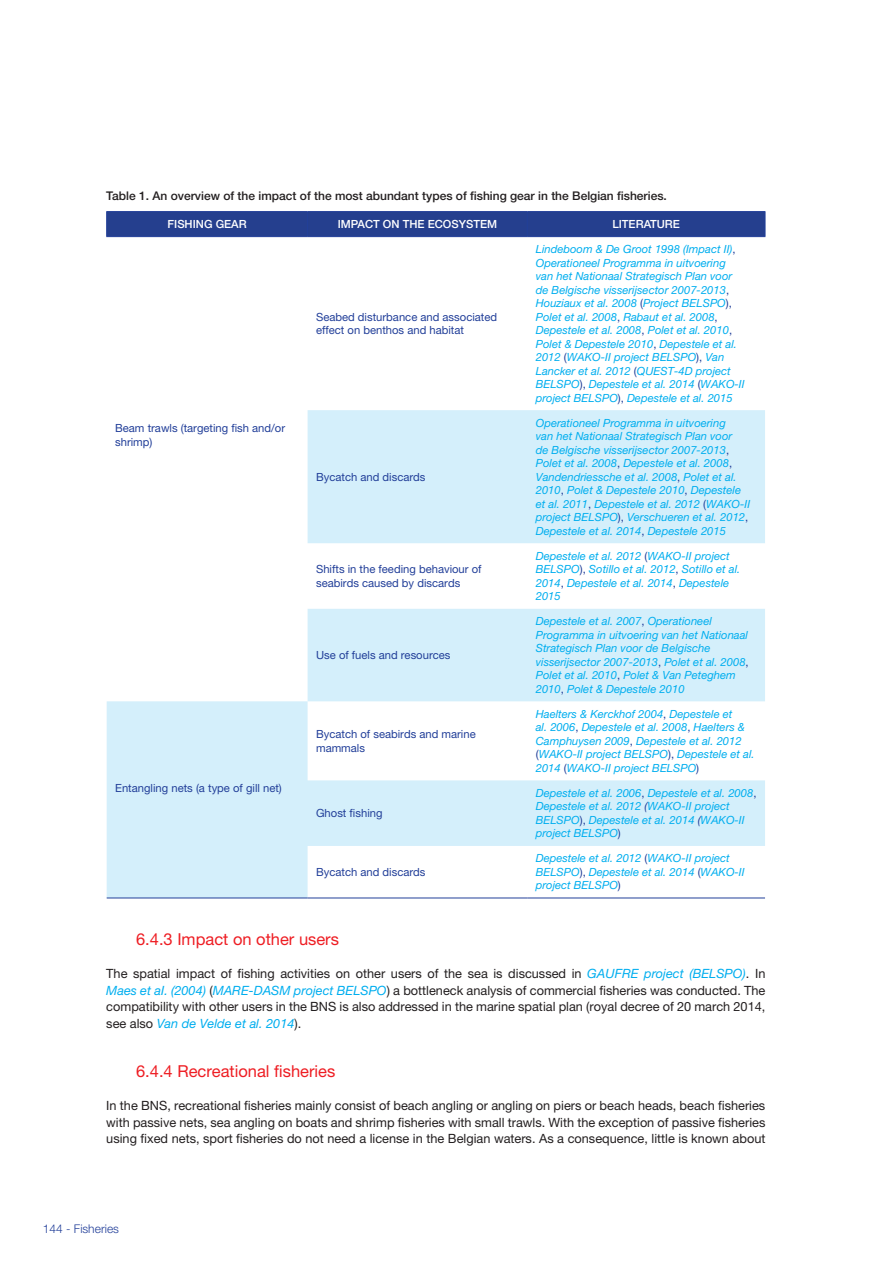
<style>
.page{position:relative;width:893px;height:1263px;background:#fff}
.page>*{position:absolute;margin:0;border:0;box-sizing:border-box;transform-origin:0 0}
.t1{font:16.5px "Helvetica Neue LT Pro";color:#ee1d23}
.Normal__Web{font:12.75px/16.5px "Helvetica Neue LT Pro";color:#231f20;text-align:justify}
.t2{font:500 12px "Helvetica Neue LT Pro";color:#231f20}
.t3{font:300 12px "Helvetica Neue LT Pro";color:#223f99}
.Normal__Web-2{font:italic 11.25px/13.5px "Helvetica Neue LT Pro";color:#00aeef}
.Normal__Web-3{font:11.25px/13.5px "Helvetica Neue LT Pro";color:#223f99}
.Normal__Web-4{font:500 11.25px "Helvetica Neue LT Pro";color:#fff}
.s1{font-style:normal;color:#223f99}
.s2{color:#223f99}
.s3{font-style:italic;color:#00aeef}
</style>
<div class="page">
<svg style="left:107px;top:410px;width:658px;height:488px;fill:#d4effb"></svg>
<hr style="left:527px;top:211px;width:238px;height:1px;background:#223f99">
<hr style="left:308px;top:211px;width:219px;height:1px;background:#223f99">
<hr style="left:308px;top:898px;width:219px;height:1px;background:#223f99">
<hr style="left:527px;top:898px;width:238px;height:1px;background:#223f99">
<hr style="left:107px;top:898px;width:201px;height:1px;background:#223f99">
<hr style="left:106px;top:211px;width:202px;height:1px;background:#223f99">
<div style="left:106px;top:212px;width:660px;height:25px;background:#253f8e"></div>
<hr style="left:106px;top:236px;width:202px;height:1px;background:#223f99">
<p class="t2" style="left:106px;top:188px;width:562px">Table 1. An overview of the impact of the most abundant types of fishing gear in the Belgian fisheries.</p>
<p class="Normal__Web-4" style="left:168px;top:217px;width:81px">FISHING GEAR</p>
<p class="Normal__Web-4" style="left:338px;top:217px;width:161px">IMPACT ON THE ECOSYSTEM</p>
<p class="Normal__Web-4" style="left:612px;top:217px;width:69px">LITERATURE</p>
<p class="Normal__Web-3" style="left:316px;top:310px;width:183px">Seabed disturbance and associated effect on benthos and habitat</p>
<p class="Normal__Web-3" style="left:115px;top:422px;width:171px">Beam trawls (targeting fish and/or shrimp)</p>
<p class="Normal__Web-3" style="left:316px;top:470px;width:111px">Bycatch and discards</p>
<p class="Normal__Web-3" style="left:115px;top:781px;width:168px">Entangling nets (a type of gill net)</p>
<p class="Normal__Web-3" style="left:316px;top:562px;width:167px">Shifts in the feeding behaviour of seabirds caused by discards</p>
<p class="Normal__Web-3" style="left:316px;top:648px;width:136px">Use of fuels and resources</p>
<p class="Normal__Web-3" style="left:316px;top:727px;width:161px">Bycatch of seabirds and marine mammals</p>
<p class="Normal__Web-3" style="left:316px;top:806px;width:68px">Ghost fishing</p>
<p class="Normal__Web-3" style="left:316px;top:865px;width:111px">Bycatch and discards</p>
<p class="Normal__Web-2" style="left:536px;top:242px;width:210px">Lindeboom &amp; De Groot 1998 (Impact II)<span class="s1">, </span>Operationeel Programma in uitvoering van het Nationaal Strategisch Plan voor de Belgische visserijsector 2007-2013<span class="s1">, </span>Houziaux et al. 2008 <span class="s1">(</span>Project BELSPO<span class="s1">), </span>Polet et al. 2008<span class="s1">,</span> Rabaut et al. 2008<span class="s1">, </span>Depestele et al. 2008<span class="s1">,</span> Polet et al. 2010<span class="s1">, </span>Polet &amp; Depestele 2010<span class="s1">,</span> Depestele et al.<br>2012 <span class="s1">(</span>WAKO-II project BELSPO<span class="s1">),</span> Van Lancker et al. 2012 <span class="s1">(</span>QUEST-4D project BELSPO<span class="s1">),</span> Depestele et al. 2014 <span class="s1">(</span>WAKO-II project BELSPO<span class="s1">),</span> Depestele et al. 2015</p>
<p class="Normal__Web-2" style="left:536px;top:416px;width:216px">Operationeel Programma in uitvoering<br>van het Nationaal Strategisch Plan voor<br>de Belgische visserijsector 2007-2013<span class="s1">, </span>Polet et al. 2008<span class="s1">,</span> Depestele et al. 2008<span class="s1">, </span>Vandendriessche et al. 2008<span class="s1">,</span> Polet et al.<br>2010<span class="s1">,</span> Polet &amp; Depestele 2010<span class="s1">,</span> Depestele et al. 2011<span class="s1">,</span> Depestele et al. 2012 <span class="s1">(</span>WAKO-II project BELSPO<span class="s1">),</span> Verschueren et al. 2012<span class="s1">, </span>Depestele et al. 2014<span class="s1">,</span> Depestele 2015</p>
<p class="Normal__Web-2" style="left:536px;top:549px;width:206px">Depestele et al. 2012 <span class="s1">(</span>WAKO-II project<br>BELSPO<span class="s1">),</span> Sotillo et al. 2012<span class="s1">,</span> Sotillo et al.<br>2014<span class="s1">,</span> Depestele et al. 2014<span class="s1">,</span> Depestele<br>2015</p>
<p class="Normal__Web-2" style="left:536px;top:614px;width:214px">Depestele et al. 2007<span class="s1">,</span> Operationeel Programma in uitvoering van het Nationaal Strategisch Plan voor de Belgische visserijsector 2007-2013<span class="s1">,</span> Polet et al. 2008<span class="s1">, </span>Polet et al. 2010<span class="s1">,</span> Polet &amp; Van Peteghem 2010<span class="s1">,</span> Polet &amp; Depestele 2010</p>
<p class="Normal__Web-2" style="left:536px;top:707px;width:220px">Haelters &amp; Kerckhof 2004<span class="s1">,</span> Depestele et<br>al. 2006<span class="s1">,</span> Depestele et al. 2008<span class="s1">,</span> Haelters &amp; Camphuysen 2009<span class="s1">,</span> Depestele et al. 2012 <span class="s1">(</span>WAKO-II project BELSPO<span class="s1">),</span> Depestele et al.<br>2014 <span class="s1">(</span>WAKO-II project BELSPO<span class="s1">)</span></p>
<p class="Normal__Web-2" style="left:536px;top:786px;width:222px">Depestele et al. 2006<span class="s1">,</span> Depestele et al. 2008<span class="s1">, </span>Depestele et al. 2012 <span class="s2">(</span>WAKO-II project BELSPO<span class="s1">),</span> Depestele et al. 2014 <span class="s2">(</span>WAKO-II project BELSPO<span class="s1">)</span></p>
<p class="Normal__Web-2" style="left:536px;top:851px;width:210px">Depestele et al. 2012 <span class="s1">(</span>WAKO-II project<br>BELSPO<span class="s1">),</span> Depestele et al. 2014 <span class="s1">(</span>WAKO-II project BELSPO<span class="s1">)</span></p>
<p class="t1" style="left:136px;top:929px;width:204px">6.4.3 Impact on other users</p>
<p class="Normal__Web" style="left:106px;top:965px;width:661px">The spatial impact of fishing activities on other users of the sea is discussed in <span class="s3">GAUFRE project (BELSPO)</span>. In <span class="s3">Maes et aI. (2004)</span> (<span class="s3">MARE-DASM project BELSPO</span>) a bottleneck analysis of commercial fisheries was conducted. The compatibility with other users in the BNS is also addressed in the marine spatial plan (royal decree of 20 march 2014, see also <span class="s3">Van de Velde et al. 2014</span>).</p>
<p class="t1" style="left:136px;top:1061px;width:201px">6.4.4 Recreational fisheries</p>
<p class="Normal__Web" style="left:106px;top:1097px;width:661px">In the BNS, recreational fisheries mainly consist of beach angling or angling on piers or beach heads, beach fisheries with passive nets, sea angling on boats and shrimp fisheries with small trawls. With the exception of passive fisheries using fixed nets, sport fisheries do not need a license in the Belgian waters. As a consequence, little is known about</p>
<p class="t3" style="left:43px;top:1221px;width:78px">144 - Fisheries</p>
</div>
